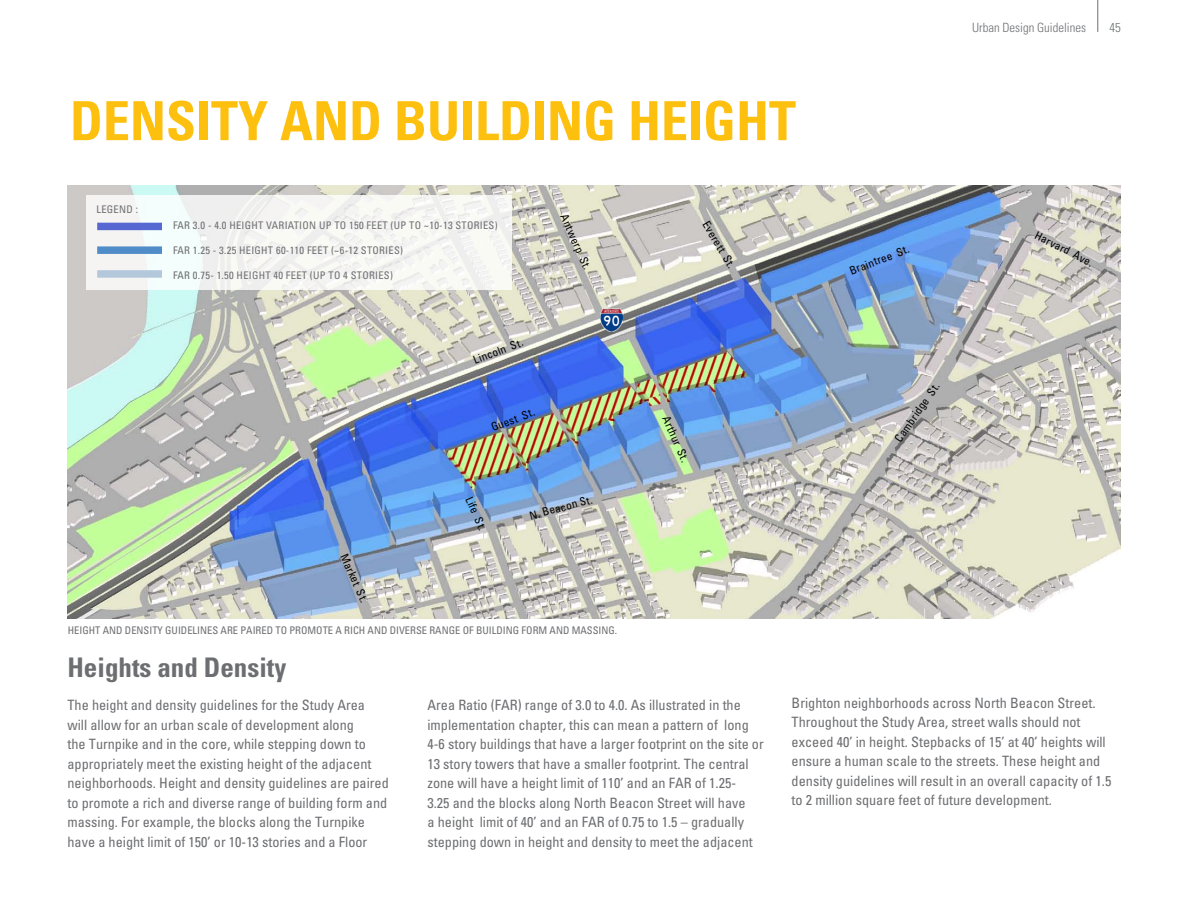
<style>
.page{position:relative;width:1188px;height:918px;background:#fff}
.page>*{position:absolute;margin:0;border:0;box-sizing:border-box;transform-origin:0 0}
.t1{font:700 condensed 54px "Univers";color:#fec00f}
.t2{font:700 condensed 27px "Univers";color:#6d6e71}
.t3{font:condensed 14.25px/19.5px "Univers";color:#6d6e71}
.t4{font:300 condensed 12.75px "Univers";color:#6d6e71}
.t5{font:condensed 11.25px "Univers";color:#000}
.t6{font:condensed 10.5px "Univers";letter-spacing:.025em;color:#6d6e71}
.t7{font:condensed 10.5px "Univers";color:#6d6e71}
</style>
<div class="page">
<hr style="left:1097px;top:0;width:1px;height:32px;background:#6d6e71">
<img style="left:68px;top:185px;width:1053px;height:433px">
<img style="left:600px;top:309px;width:23px;height:22px">
<div style="left:86px;top:195px;width:426px;height:95px;background:#f5f4f3"></div>
<div style="left:97px;top:223px;width:65px;height:7px;background:#5767d1"></div>
<div style="left:97px;top:246px;width:65px;height:8px;background:#508cc8"></div>
<div style="left:97px;top:270px;width:65px;height:8px;background:#b4c8dc"></div>
<h1 class="t1" style="left:70px;top:88px;width:728px">DENSITY AND BUILDING HEIGHT</h1>
<p class="t6" style="left:97px;top:202px;width:43px">Legend :</p>
<p class="t6" style="left:173px;top:219px;width:100px">FAR 3.0 - 4.0 Hei ght variati</p>
<p class="t6" style="left:303px;top:219px;width:71px">on up to 150 feet</p>
<p class="t6" style="left:391px;top:219px;width:89px">(up to ~10-13 stories</p>
<p class="t6" style="left:495px;top:219px;width:4px">)</p>
<p class="t6" style="left:173px;top:244px;width:141px">FAR 1.25 - 3.25 Hei ght 60-110 feet</p>
<p class="t6" style="left:331px;top:244px;width:54px">(~6-12 stories</p>
<p class="t6" style="left:400px;top:244px;width:4px">)</p>
<p class="t6" style="left:173px;top:268px;width:119px">FAR 0.75- 1.50 Hei ght 40 feet</p>
<p class="t6" style="left:310px;top:268px;width:65px">(up to 4 stories</p>
<p class="t6" style="left:390px;top:268px;width:4px">)</p>
<p class="t5" style="left:471px;top:354px;width:54px;rotate:-21deg">Lincoln St.</p>
<p class="t5" style="left:489px;top:421px;width:47px;rotate:-21deg">Guest St.</p>
<p class="t5" style="left:570px;top:212px;width:61px;rotate:66deg">Antwerp St.</p>
<p class="t5" style="left:350px;top:551px;width:54px;rotate:66deg">Market St.</p>
<p class="t5" style="left:475px;top:494px;width:37px;rotate:66deg">Life St.</p>
<p class="t5" style="left:528px;top:509px;width:66px;rotate:-15deg">N. Beacon St.</p>
<p class="t7" style="left:68px;top:623px;width:82px">Height and density</p>
<p class="t6" style="left:165px;top:623px;width:13px">guide</p>
<p class="t6" style="left:193px;top:623px;width:35px">lines are</p>
<p class="t6" style="left:240px;top:623px;width:13px">paired</p>
<p class="t6" style="left:275px;top:623px;width:75px">to promote a rich</p>
<p class="t6" style="left:368px;top:623px;width:29px">and diverse</p>
<p class="t7" style="left:429px;top:623px;width:149px">range of building form and massi</p>
<p class="t6" style="left:602px;top:623px;width:17px">ng.</p>
<p class="t5" style="left:712px;top:218px;width:54px;rotate:59deg">Everett St.</p>
<p class="t5" style="left:672px;top:414px;width:51px;rotate:66deg">Arthur St.</p>
<p class="t4" style="left:972px;top:20px;width:115px">Urban Design Guidelines</p>
<p class="t4" style="left:1109px;top:20px;width:13px">45</p>
<p class="t5" style="left:847px;top:264px;width:65px;rotate:-21deg">Braintree St.</p>
<p class="t5" style="left:892px;top:436px;width:71px;rotate:-55deg">Cambridge St.</p>
<p class="t5" style="left:1039px;top:228px;width:65px;rotate:27deg">Harvard Ave.</p>
<h2 class="t2" style="left:68px;top:651px;width:220px">HEIGHTS AND DENSITY</h2>
<p class="t3" style="left:68px;top:695px;width:323px">The height and density guidelines for the Study Area<br>will allow for an urban scale of development along<br>the Turnpike and in the core, while stepping down to appropriately meet the existing height of the adjacent neighborhoods. Height and density guidelines are paired to promote a rich and diverse range of building form and massing. For example, the blocks along the Turnpike have a height limit of 150’ or 10-13 stories and a Floor</p>
<p class="t3" style="left:427px;top:695px;width:338px">Area Ratio (FAR) range of 3.0 to 4.0. As illustrated in the implementation chapter, this can mean a pattern of long 4-6 story buildings that have a larger footprint on the site or 13 story towers that have a smaller footprint. The central zone will have a height limit of 110’ and an FAR of 1.25-<br>3.25 and the blocks along North Beacon Street will have<br>a height limit of 40’ and an FAR of 0.75 to 1.5 – gradually stepping down in height and density to meet the adjacent</p>
<p class="t3" style="left:792px;top:693px;width:321px">Brighton neighborhoods across North Beacon Street.<br>Throughout the Study Area, street walls should not exceed 40’ in height. Stepbacks of 15’ at 40’ heights will ensure a human scale to the streets. These height and density guidelines will result in an overall capacity of 1.5 to 2 million square feet of future development.</p>
</div>
